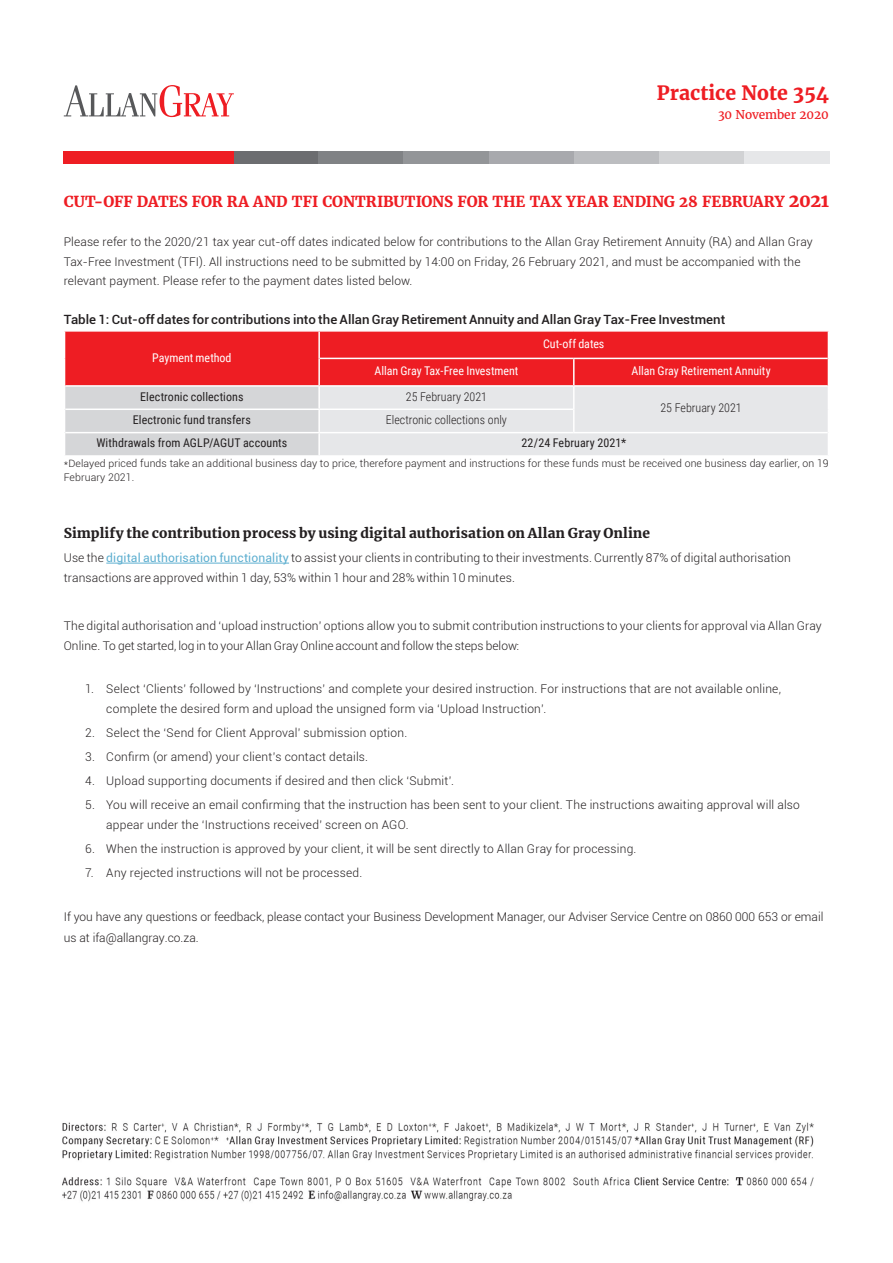
<style>
.page{position:relative;width:893px;height:1263px;background:#fff}
.page>*{position:absolute;margin:0;border:0;box-sizing:border-box;transform-origin:0 0}
.Table_Copy{font:700 19.5px "Merriweather";color:#ee1d23}
.Heading_1{font:700 15px "Merriweather";letter-spacing:-.005em;color:#ee1d23}
.Heading_2{font:700 13.5px "Merriweather";letter-spacing:.005em;color:#231f20}
.Heading_4{font:500 12.75px "Roboto";color:#231f20;scale:1.04 1}
.Body_copy{font:300 12px/19.5px "Roboto";letter-spacing:.01em;color:#231f20}
.Heading_2-2{font:300 12px/19.5px "Roboto";letter-spacing:.01em;color:#231f20}
._09___Table_Body_Cop{font:12px "Roboto Condensed";letter-spacing:.005em;color:#231f20}
.t1{font:12px "Roboto Condensed";letter-spacing:-.005em;color:#fff}
.t2{font:300 12px "Roboto Condensed";color:#231f20}
.t3{font:12px "Merriweather";letter-spacing:-.01em;color:#ee1d23}
.Body_copy-2{font:300 10.5px/13.5px "Roboto";letter-spacing:.01em;color:#231f20}
.s1{font-size:18px}
.s2{font-size:10.05px}
.s3{font-weight:400;color:#5eafd0}
</style>
<div class="page">
<div style="left:234px;top:151px;width:85px;height:13px;background:#6c6d70"></div>
<div style="left:64px;top:151px;width:85px;height:13px;background:#ee1d23"></div>
<div style="left:319px;top:151px;width:85px;height:13px;background:#808285"></div>
<div style="left:149px;top:151px;width:85px;height:13px;background:#ee1d23"></div>
<div style="left:404px;top:151px;width:85px;height:13px;background:#939598"></div>
<div style="left:489px;top:151px;width:85px;height:13px;background:#a8a9ad"></div>
<div style="left:574px;top:151px;width:85px;height:13px;background:#bcbdc0"></div>
<div style="left:659px;top:151px;width:85px;height:13px;background:#d1d2d4"></div>
<div style="left:744px;top:151px;width:85px;height:13px;background:#e6e7e9"></div>
<svg style="left:64px;top:85px;width:170px;height:32px"></svg>
<img style="left:62px;top:1122px;width:752px;height:80px">
<hr style="left:106px;top:563px;width:183px;height:1px;background:#5eafd0">
<svg style="left:64px;top:331px;width:765px;height:124px;background:#e78c90"></svg>
<hr style="left:65px;top:385px;width:254px;height:2px;background:#fff">
<hr style="left:319px;top:385px;width:255px;height:2px;background:#fff">
<hr style="left:574px;top:385px;width:254px;height:2px;background:#fff">
<hr style="left:65px;top:408px;width:254px;height:2px;background:#fff">
<hr style="left:319px;top:408px;width:254px;height:2px;background:#fff">
<hr style="left:65px;top:432px;width:254px;height:1px;background:#fff">
<hr style="left:319px;top:432px;width:255px;height:1px;background:#fff">
<hr style="left:574px;top:432px;width:254px;height:1px;background:#fff">
<p class="Table_Copy" style="left:657px;top:80px;width:174px">Practice Note 354</p>
<p class="t3" style="left:718px;top:106px;width:112px">30 November 2020</p>
<p class="Heading_1" style="left:64px;top:192px;width:767px">CUT-OFF DATES FOR RA AND TFI CONTRIBUTIONS FOR THE TAX YEAR ENDING 28 FEBRUARY <span class="s1">2021</span></p>
<p class="Body_copy" style="left:64px;top:232px;width:750px">Please refer to the 2020/21 tax year cut-off dates indicated below for contributions to the Allan Gray Retirement Annuity (RA) and Allan Gray<br>Tax-Free Investment (TFI). All instructions need to be submitted by 14:00 on Friday, 26 February 2021, and must be accompanied with the relevant payment. Please refer to the payment dates listed below.</p>
<p class="Heading_4" style="left:64px;top:311px;width:637px">Table 1: Cut-off dates for contributions into the Allan Gray Retirement Annuity and Allan Gray Tax-Free Investment</p>
<p class="t1" style="left:152px;top:349px;width:81px">Payment method</p>
<p class="t1" style="left:543px;top:335px;width:63px">Cut-off dates</p>
<p class="t1" style="left:374px;top:363px;width:145px">Allan Gray Tax-Free Investment</p>
<p class="t1" style="left:632px;top:363px;width:141px">Allan Gray Retirement Annuity</p>
<p class="_09___Table_Body_Cop" style="left:140px;top:388px;width:105px">Electronic collections</p>
<p class="t2" style="left:406px;top:388px;width:83px">25 February 2021</p>
<p class="t2" style="left:660px;top:400px;width:83px">25 February 2021</p>
<p class="_09___Table_Body_Cop" style="left:133px;top:411px;width:119px">Electronic fund transfers</p>
<p class="t2" style="left:386px;top:411px;width:122px">Electronic collections only</p>
<p class="_09___Table_Body_Cop" style="left:96px;top:435px;width:193px">Withdrawals from AGLP/AGUT accounts</p>
<p class="_09___Table_Body_Cop" style="left:521px;top:435px;width:106px">22/24 February 2021*</p>
<p class="Body_copy-2" style="left:64px;top:456px;width:766px">*<span class="s2">Delayed p</span>riced funds take an additional business day to price, therefore payment and instructions for these funds must be received one business day earlier, on 19<br>February 2021.</p>
<p class="Heading_2" style="left:64px;top:524px;width:588px">Simplify the contribution process by using digital authorisation on Allan Gray Online</p>
<p class="Heading_2-2" style="left:64px;top:548px;width:729px">Use the <span class="s3">digital authorisation functionality</span> to assist your clients in contributing to their investments. Currently 87% of digital authorisation transactions are approved within 1 day, 53% within 1 hour and 28% within 10 minutes.</p>
<p class="Heading_2-2" style="left:64px;top:616px;width:759px">The digital authorisation and ‘upload instruction’ options allow you to submit contribution instructions to your clients for approval via Allan Gray<br>Online. To get started, log in to your Allan Gray Online account and follow the steps below:</p>
<p class="Body_copy" style="left:106px;top:679px;width:676px;text-indent:-21px">1. Select ‘Clients’ followed by ‘Instructions’ and complete your desired instruction. For instructions that are not available online, complete the desired form and upload the unsigned form via ‘Upload Instruction’.</p>
<p class="Body_copy" style="left:85px;top:722px;width:324px">2. Select the ‘Send for Client Approval’ submission option.</p>
<p class="Body_copy" style="left:85px;top:746px;width:285px">3. Confirm (or amend) your client’s contact details.</p>
<p class="Body_copy" style="left:85px;top:771px;width:370px">4. Upload supporting documents if desired and then click ‘Submit’.</p>
<p class="Body_copy" style="left:106px;top:795px;width:695px;text-indent:-21px">5. You will receive an email confirming that the instruction has been sent to your client. The instructions awaiting approval will also appear under the ‘Instructions received’ screen on AGO.</p>
<p class="Body_copy" style="left:85px;top:838px;width:553px">6. When the instruction is approved by your client, it will be sent directly to Allan Gray for processing.</p>
<p class="Body_copy" style="left:85px;top:863px;width:279px">7. Any rejected instructions will not be processed.</p>
<p class="Body_copy" style="left:64px;top:905px;width:761px;line-height:21.3px">If you have any questions or feedback, please contact your Business Development Manager, our Adviser Service Centre on 0860 000 653 or email us at ifa@allangray.co.za.</p>
</div>
